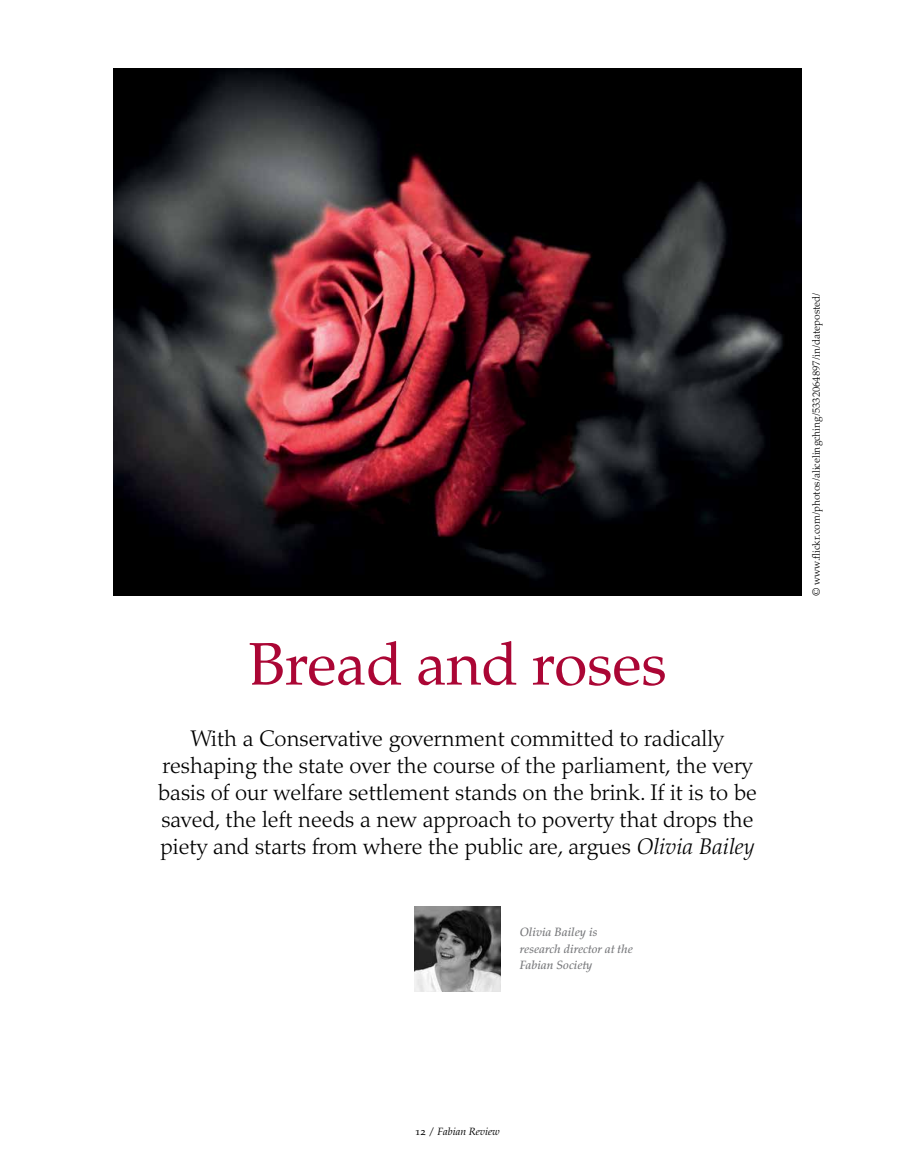
<style>
.page{position:relative;width:915px;height:1170px;background:#fff}
.page>*{position:absolute;margin:0;border:0;box-sizing:border-box;transform-origin:0 0}
.t1{font:60px "Palatino LT Std";color:#ab0635}
.t2{font:300 22.5px/27px "Palatino LT Std";color:#000;text-align:center}
.t3{font:italic 500 12px/16.5px "Palatino LT Std";color:#77787b}
.t4{font:300 10.5px "Palatino LT Std";color:#000}
.t5{font:italic 10.5px "Palatino LT Std";color:#000}
.s1{font-style:italic}
.s2{font-style:normal}
</style>
<div class="page">
<img style="left:415px;top:906px;width:85px;height:85px">
<img style="left:113px;top:68px;width:688px;height:527px">
<h1 class="t1" style="left:248px;top:628px;width:420px">Bread and roses</h1>
<p class="t2" style="left:158px;top:725px;width:600px">With a Conservative government committed to radically reshaping the state over the course of the parliament, the very basis of our welfare settlement stands on the brink. If it is to be saved, the left needs a new approach to poverty that drops the piety and starts from where the public are, argues <span class="s1">Olivia Bailey</span></p>
<p class="t3" style="left:519px;top:924px;width:114px">Olivia Bailey is research director at the<br>Fabian Society</p>
<p class="t4" style="left:810px;top:595px;width:304px;rotate:-90deg">© www.flickr.com/photos/alicelingching/5332064897/in/dateposted/</p>
<p class="t5" style="left:415px;top:1125px;width:86px"><span class="s2">12 /</span> Fabian Review</p>
</div>
